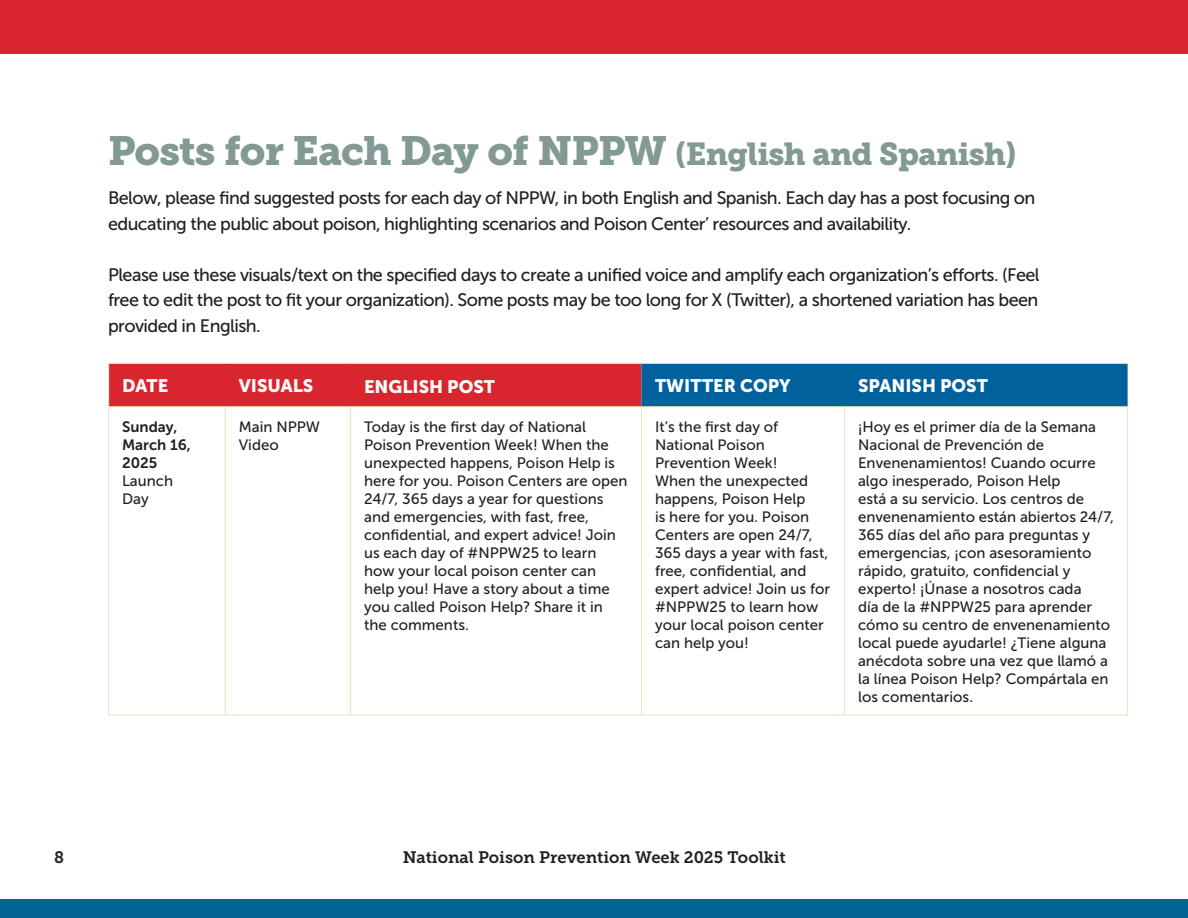
<style>
.page{position:relative;width:1188px;height:918px;background:#fff}
.page>*{position:absolute;margin:0;border:0;box-sizing:border-box;transform-origin:0 0}
.Page_Header{font:40.5px "Museo Slab 900";letter-spacing:-.02em;color:#839996}
.General_Paragraph{font:18px/25.5px "Museo Sans 500";letter-spacing:-.03em;color:#231f20}
.t1{font:18px "Museo Sans 900";color:#fff}
.t2{font:16.5px "Museo Slab 700";color:#231f20}
.t3{font:15px/18px "Museo Sans 500";color:#231f20}
.t4{font:15px/18px "Museo Sans 700";color:#231f20}
.s1{font-size:31.5px}
.s2{font-family:"Museo Sans 500"}
</style>
<div class="page">
<div style="left:0;top:0;width:1188px;height:54px;background:#d8252e"></div>
<div style="left:0;top:899px;width:1188px;height:19px;background:#016492"></div>
<svg style="left:109px;top:364px;width:1019px;height:42px;background:#714262"></svg>
<hr style="left:108px;top:364px;width:1px;height:42px;background:#ebe5c3">
<hr style="left:108px;top:363px;width:117px;height:1px;background:#ebe5c3">
<hr style="left:225px;top:363px;width:126px;height:1px;background:#ebe5c3">
<hr style="left:351px;top:363px;width:291px;height:1px;background:#ebe5c3">
<hr style="left:642px;top:363px;width:203px;height:1px;background:#ebe5c3">
<hr style="left:845px;top:363px;width:283px;height:1px;background:#ebe5c3">
<hr style="left:108px;top:406px;width:117px;height:1px;background:#ebe5c3">
<hr style="left:225px;top:406px;width:126px;height:1px;background:#ebe5c3">
<hr style="left:351px;top:406px;width:291px;height:1px;background:#ebe5c3">
<hr style="left:642px;top:406px;width:203px;height:1px;background:#ebe5c3">
<hr style="left:845px;top:406px;width:283px;height:1px;background:#ebe5c3">
<hr style="left:641px;top:407px;width:1px;height:307px;background:#ebe5c3">
<hr style="left:844px;top:407px;width:1px;height:307px;background:#ebe5c3">
<hr style="left:1127px;top:407px;width:1px;height:307px;background:#ebe5c3">
<hr style="left:351px;top:714px;width:291px;height:2px;background:#ebe5c3">
<hr style="left:642px;top:714px;width:203px;height:2px;background:#ebe5c3">
<hr style="left:845px;top:714px;width:283px;height:2px;background:#ebe5c3">
<hr style="left:108px;top:407px;width:1px;height:307px;background:#ebe5c3">
<hr style="left:225px;top:407px;width:1px;height:307px;background:#ebe5c3">
<hr style="left:350px;top:407px;width:1px;height:307px;background:#ebe5c3">
<hr style="left:108px;top:714px;width:117px;height:2px;background:#ebe5c3">
<hr style="left:225px;top:714px;width:126px;height:2px;background:#ebe5c3">
<p class="Page_Header" style="left:108px;top:128px;width:910px">Posts for Each Day of NPPW <span class="s1">(English and Spanish)</span></p>
<p class="General_Paragraph" style="left:108px;top:185px;width:929px">Below, please find suggested posts for each day of NPPW, in both English and Spanish. Each day has a post focusing on educating the public about poison, highlighting scenarios and Poison Center’ resources and availability.</p>
<p class="General_Paragraph" style="left:108px;top:262px;width:933px;text-align:justify">Please use these visuals/text on the specified days to create a unified voice and amplify each organization’s efforts. (Feel free to edit the post to fit your organization). Some posts may be too long for X (Twitter), a shortened variation has been provided in English.</p>
<p class="t1" style="left:122px;top:375px;width:48px">DATE</p>
<p class="t1" style="left:239px;top:375px;width:76px">VISUALS</p>
<p class="t1" style="left:364px;top:376px;width:132px">ENGLISH POST</p>
<p class="t1" style="left:655px;top:375px;width:137px">TWITTER COPY</p>
<p class="t1" style="left:858px;top:375px;width:131px">SPANISH POST</p>
<p class="t4" style="left:122px;top:417px;width:70px">Sunday,<br>March 16,<br>2025<br><span class="s2">Launch<br>Day</span></p>
<p class="t3" style="left:239px;top:417px;width:83px">Main NPPW<br>Video</p>
<p class="t3" style="left:364px;top:417px;width:265px">Today is the first day of National<br>Poison Prevention Week! When the unexpected happens, Poison Help is here for you. Poison Centers are open<br>24/7, 365 days a year for questions and emergencies, with fast, free, confidential, and expert advice! Join us each day of #NPPW25 to learn how your local poison center can help you! Have a story about a time you called Poison Help? Share it in the comments.</p>
<p class="t3" style="left:655px;top:417px;width:177px">It’s the first day of<br>National Poison<br>Prevention Week!<br>When the unexpected happens, Poison Help<br>is here for you. Poison<br>Centers are open 24/7,<br>365 days a year with fast, free, confidential, and expert advice! Join us for #NPPW25 to learn how your local poison center can help you!</p>
<p class="t3" style="left:858px;top:417px;width:258px">¡Hoy es el primer día de la Semana<br>Nacional de Prevención de<br>Envenenamientos! Cuando ocurre algo inesperado, Poison Help<br>está a su servicio. Los centros de envenenamiento están abiertos 24/7,<br>365 días del año para preguntas y emergencias, ¡con asesoramiento rápido, gratuito, confidencial y experto! ¡Únase a nosotros cada<br>día de la #NPPW25 para aprender cómo su centro de envenenamiento local puede ayudarle! ¿Tiene alguna anécdota sobre una vez que llamó a la línea Poison Help? Compártala en los comentarios.</p>
<p class="t2" style="left:54px;top:848px;width:11px">8</p>
<p class="t2" style="left:403px;top:848px;width:384px">National Poison Prevention Week 2025 Toolkit</p>
</div>
